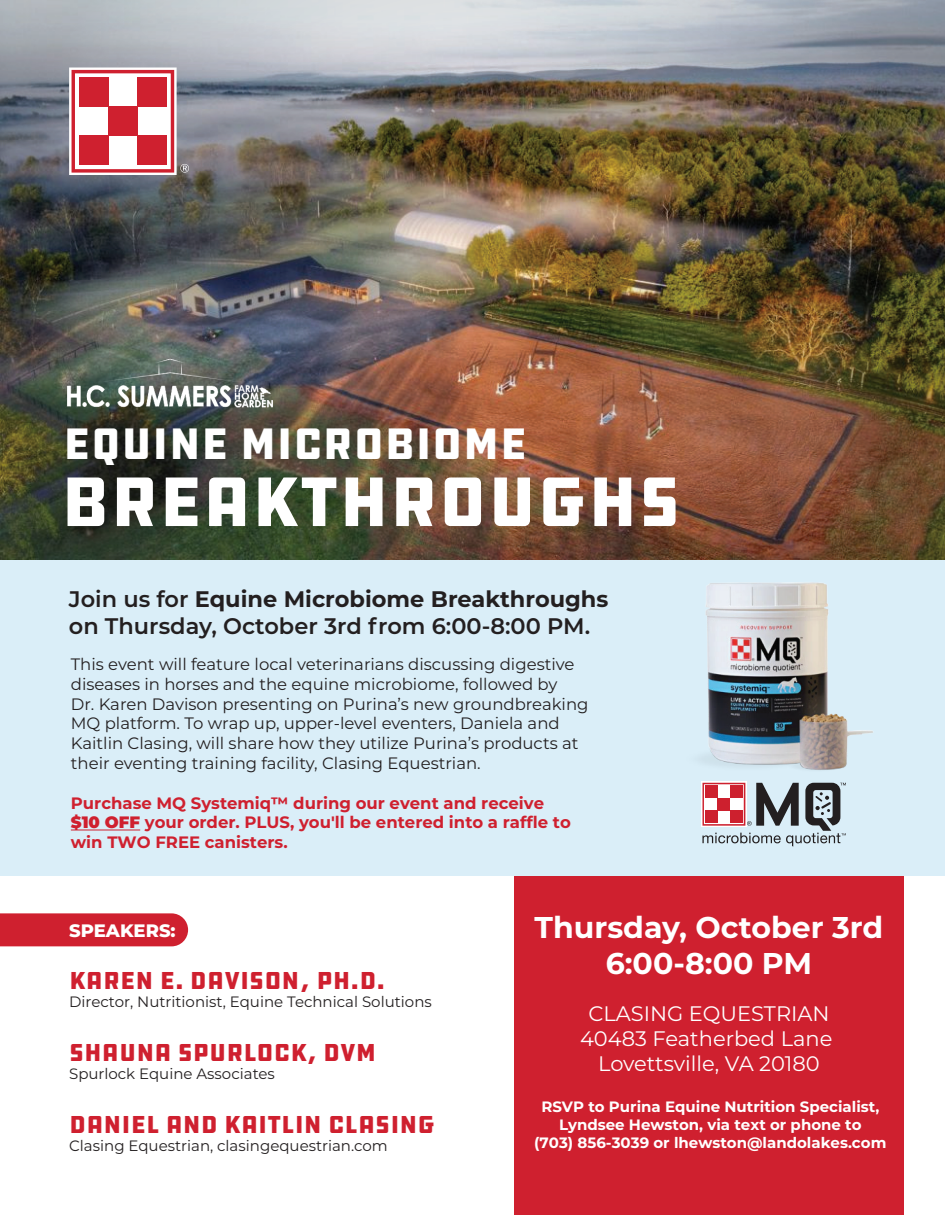
<style>
.page{position:relative;width:945px;height:1215px;background:#fff}
.page>*{position:absolute;margin:0;border:0;box-sizing:border-box;transform-origin:0 0}
.t1{font:71.85px "DDC Hardware";color:#fff}
.t2{font:45.3px "DDC Hardware";color:#fff}
.t3{font:700 30px/36px "Montserrat";color:#fff;text-align:center}
.t4{font:25.2px "DDC Hardware";color:#cf202f}
.t5{font:600 22.5px/27px "Montserrat";color:#231f20}
.t6{font:21px/25.2px "Montserrat";color:#fff;text-align:center}
.t7{font:800 18px "Montserrat";color:#fff}
.t8{font:16.5px/19.8px "Montserrat";color:#231f20}
.t9{font:700 16.5px/19.8px "Montserrat";color:#cf202f}
.t10{font:15px "Montserrat";color:#231f20}
.t11{font:700 15px/18px "Montserrat";color:#fff;text-align:center}
.s1{font-weight:700}
.s2{font-weight:900}
</style>
<div class="page">
<div style="left:514px;top:876px;width:390px;height:339px;background:#cf202f"></div>
<div style="left:0;top:543px;width:945px;height:333px;background:#daeef8"></div>
<div style="left:0;top:913px;width:188px;height:33px;background:#cf202f"></div>
<img style="left:0;top:0;width:945px;height:560px">
<svg style="left:69px;top:68px;width:120px;height:107px"></svg>
<div style="left:701px;top:782px;width:46px;height:45px;background:#fff"></div>
<svg style="left:702px;top:783px;width:144px;height:63px"></svg>
<img style="left:701px;top:582px;width:172px;height:201px">
<img style="left:65px;top:349px;width:209px;height:70px">
<hr style="left:71px;top:830px;width:69px;height:1px;background:#cf202f">
<h2 class="t2" style="left:63px;top:415px;width:466px">EQUINE MICROBIOME</h2>
<h1 class="t1" style="left:61px;top:456px;width:622px">BREAKTHROUGHS</h1>
<h3 class="t5" style="left:69px;top:585px;width:541px">Join us for <span class="s1">Equine Microbiome Breakthroughs </span>on Thursday, October 3rd from 6:00-8:00 PM.</h3>
<p class="t8" style="left:71px;top:654px;width:519px">This event will feature local veterinarians discussing digestive diseases in horses and the equine microbiome, followed by<br>Dr. Karen Davison presenting on Purina’s new groundbreaking MQ platform. To wrap up, upper-level eventers, Daniela and Kaitlin Clasing, will share how they utilize Purina’s products at their eventing training facility, Clasing Equestrian.</p>
<p class="t9" style="left:71px;top:792px;width:502px">Purchase MQ Systemiq™ during our event and receive <span class="s2">$10 OFF</span> your order. PLUS, you'll be entered into a raffle to win TWO FREE canisters.</p>
<p class="t7" style="left:69px;top:917px;width:108px">SPEAKERS:</p>
<h3 class="t4" style="left:69px;top:965px;width:318px">KAREN E. DAVISON, PH.D.</h3>
<p class="t10" style="left:69px;top:992px;width:364px">Director, Nutritionist, Equine Technical Solutions</p>
<h3 class="t4" style="left:69px;top:1037px;width:309px">SHAUNA SPURLOCK, DVM</h3>
<p class="t10" style="left:69px;top:1064px;width:207px">Spurlock Equine Associates</p>
<h3 class="t4" style="left:69px;top:1109px;width:368px">DANIEL AND KAITLIN CLASING</h3>
<p class="t10" style="left:69px;top:1136px;width:320px">Clasing Equestrian, clasingequestrian.com</p>
<h3 class="t3" style="left:535px;top:907px;width:350px">Thursday, October 3rd<br>6:00-8:00 PM</h3>
<p class="t6" style="left:580px;top:1000px;width:254px">CLASING EQUESTRIAN<br>40483 Featherbed Lane<br>Lovettsville, VA 20180</p>
<p class="t11" style="left:534px;top:1097px;width:354px">RSVP to Purina Equine Nutrition Specialist,<br>Lyndsee Hewston, via text or phone to<br>(703) 856-3039 or lhewston@landolakes.com</p>
</div>
